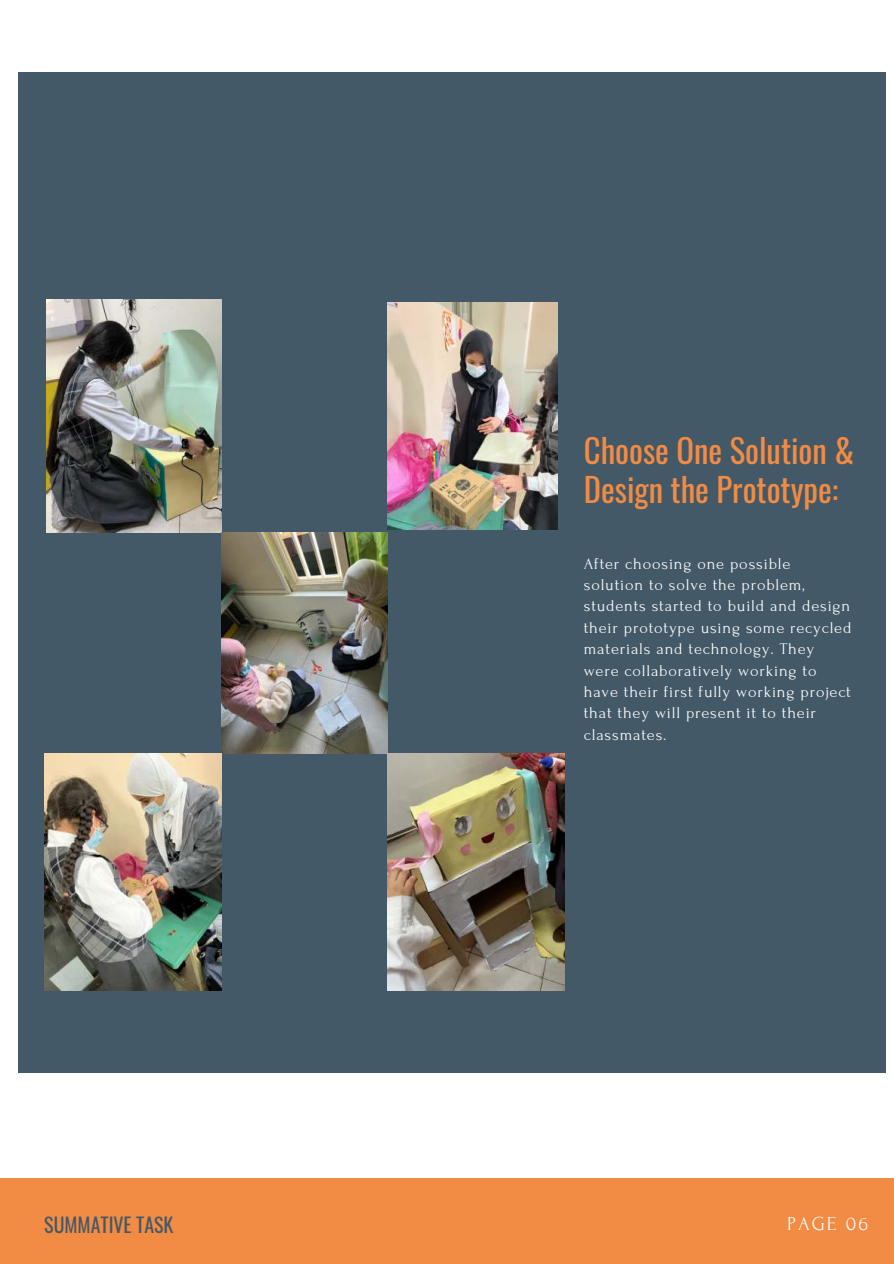
<style>
.page{position:relative;width:894px;height:1264px;background:#fff}
.page>*{position:absolute;margin:0;border:0;box-sizing:border-box;transform-origin:0 0}
.t1{font:32.7px/38.8px "Oswald";color:#f28b43}
.t2{font:19.8px "Oswald";color:#435967}
.t3{font:19.8px "Forum";letter-spacing:.1em;color:#fafafa}
.t4{font:16.35px/21.5px "Forum";letter-spacing:.05em;color:#fafafa}
</style>
<div class="page">
<div style="left:18px;top:72px;width:867px;height:1000px;background:#435967"></div>
<div style="left:0;top:1178px;width:893px;height:85px;background:#f28b43"></div>
<img style="left:46px;top:299px;width:175px;height:233px">
<img style="left:221px;top:532px;width:166px;height:221px">
<img style="left:44px;top:753px;width:177px;height:237px">
<img style="left:387px;top:302px;width:170px;height:228px">
<img style="left:387px;top:753px;width:177px;height:237px">
<h1 class="t1" style="left:583px;top:428px;width:272px">Choose One Solution &amp;<br>Design the Prototype:</h1>
<p class="t4" style="left:583px;top:553px;width:269px">After choosing one possible solution to solve the problem, students started to build and design their prototype using some recycled materials and technology. They were collaboratively working to have their first fully working project that they will present it to their classmates.</p>
<p class="t2" style="left:44px;top:1207px;width:131px">SUMMATIVE TASK</p>
<p class="t3" style="left:787px;top:1212px;width:82px">PAGE 06</p>
</div>
